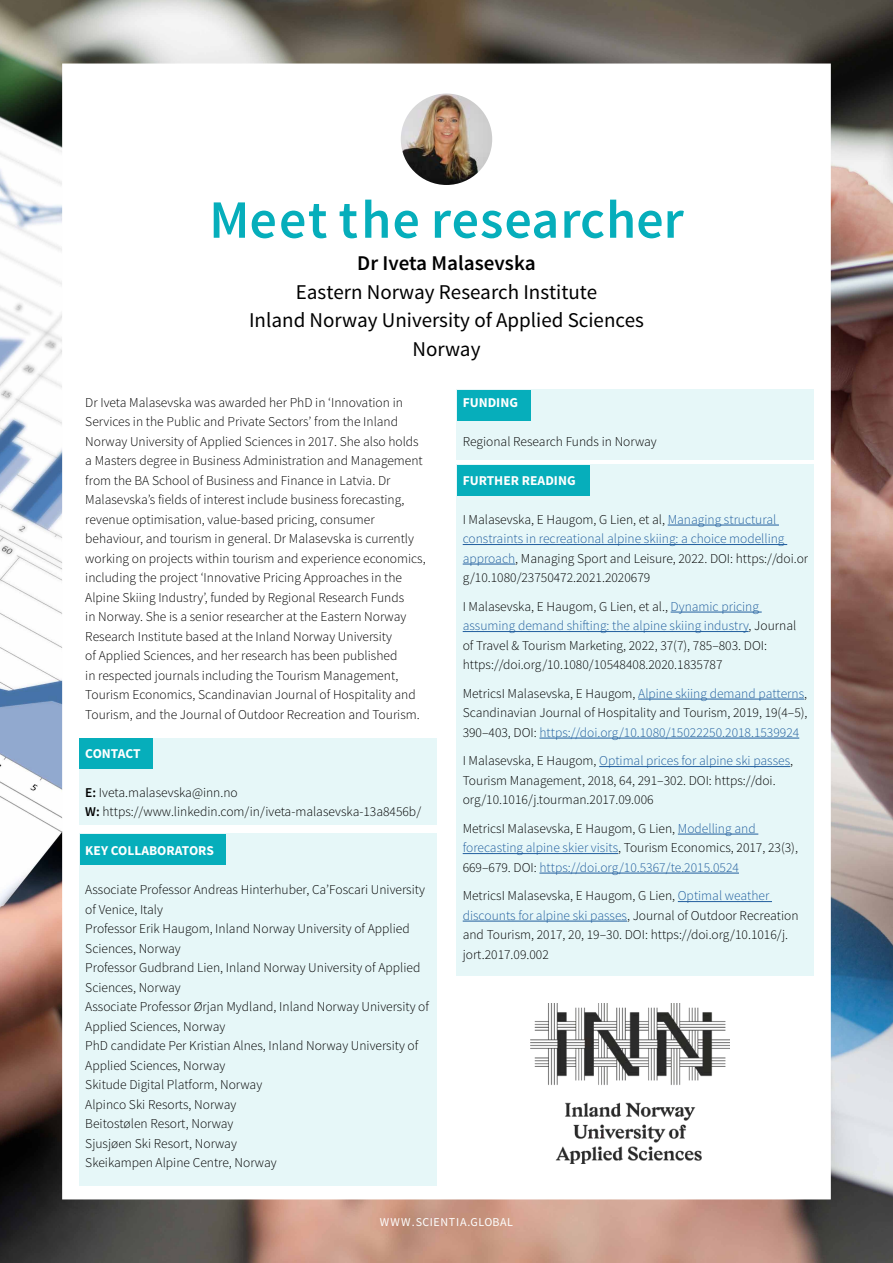
<style>
.page{position:relative;width:893px;height:1263px;background:#fff}
.page>*{position:absolute;margin:0;border:0;box-sizing:border-box;transform-origin:0 0}
.t1{font:600 54px "Source Sans Pro";letter-spacing:.02em;color:#06aebb}
.t2{font:21px/28.5px "Source Sans Pro";color:#000;text-align:center}
.t3{font:600 21px "Source Sans Pro";color:#000}
.t4{font:300 13.5px/19.5px "Source Sans Pro";color:#000}
.t5{font:300 13.5px/19.5px "Source Sans Pro";color:#215e9e}
.t6{font:700 13.5px "Source Sans Pro";color:#fff}
.t7{font:12px "Source Sans Pro";letter-spacing:.05em;color:#fff}
.s1{color:#215e9e}
.s2{color:#000}
.s3{font-weight:600}
</style>
<div class="page">
<img style="left:0;top:0;width:893px;height:1263px">
<div style="left:62px;top:64px;width:769px;height:1135px;background:#fff;border:2px solid #fff"></div>
<div style="left:456px;top:389px;width:358px;height:70px;background:#e6f7f8"></div>
<div style="left:79px;top:738px;width:358px;height:86px;background:#e6f7f8"></div>
<div style="left:79px;top:833px;width:358px;height:353px;background:#e6f7f8"></div>
<div style="left:456px;top:464px;width:358px;height:512px;background:#e6f7f8"></div>
<div style="left:457px;top:390px;width:73px;height:30px;background:#06aebb"></div>
<div style="left:80px;top:738px;width:73px;height:31px;background:#06aebb"></div>
<div style="left:80px;top:834px;width:145px;height:31px;background:#06aebb"></div>
<div style="left:457px;top:465px;width:133px;height:30px;background:#06aebb"></div>
<hr style="left:668px;top:525px;width:111px;height:1px;background:#215e9e">
<hr style="left:463px;top:544px;width:324px;height:1px;background:#215e9e">
<hr style="left:463px;top:564px;width:52px;height:1px;background:#215e9e">
<hr style="left:671px;top:612px;width:91px;height:1px;background:#215e9e">
<hr style="left:463px;top:631px;width:286px;height:1px;background:#215e9e">
<hr style="left:638px;top:699px;width:166px;height:1px;background:#215e9e">
<hr style="left:539px;top:738px;width:260px;height:1px;background:#215e9e">
<hr style="left:599px;top:766px;width:191px;height:1px;background:#215e9e">
<hr style="left:678px;top:834px;width:80px;height:1px;background:#215e9e">
<hr style="left:463px;top:853px;width:155px;height:1px;background:#215e9e">
<hr style="left:539px;top:873px;width:200px;height:1px;background:#215e9e">
<hr style="left:678px;top:901px;width:94px;height:1px;background:#215e9e">
<hr style="left:463px;top:921px;width:164px;height:1px;background:#215e9e">
<img style="left:531px;top:1003px;width:199px;height:161px">
<img style="left:401px;top:94px;width:91px;height:91px;border-radius:46px">
<h1 class="t1" style="left:209px;top:186px;width:476px">Meet the researcher</h1>
<h2 class="t3" style="left:357px;top:250px;width:180px">Dr Iveta Malasevska</h2>
<h2 class="t2" style="left:249px;top:278px;width:396px">Eastern Norway Research Institute<br>Inland Norway University of Applied Sciences<br>Norway</h2>
<p class="t6" style="left:463px;top:393px;width:57px">FUNDING</p>
<p class="t4" style="left:463px;top:431px;width:196px">Regional Research Funds in Norway</p>
<p class="t6" style="left:463px;top:471px;width:114px">FURTHER READING</p>
<p class="t4" style="left:463px;top:509px;width:347px">I Malasevska, E Haugom, G Lien, et al, <span class="s1">Managing structural constraints in recreational alpine skiing: a choice modelling approach</span>, Managing Sport and Leisure, 2022. DOI: https://doi.or g/10.1080/23750472.2021.2020679</p>
<p class="t4" style="left:463px;top:596px;width:335px">I Malasevska, E Haugom, G Lien, et al., <span class="s1">Dynamic pricing assuming demand shifting: the alpine skiing industry</span>, Journal of Travel &amp; Tourism Marketing, 2022, 37(7), 785–803. DOI: https://doi.org/10.1080/10548408.2020.1835787</p>
<p class="t4" style="left:463px;top:683px;width:346px;text-align:justify">MetricsI Malasevska, E Haugom, <span class="s1">Alpine skiing demand patterns</span>, Scandinavian Journal of Hospitality and Tourism, 2019, 19(4–5), 390–403, DOI: <span class="s1">https://doi.org/10.1080/15022250.2018.1539924</span></p>
<p class="t4" style="left:463px;top:751px;width:332px">I Malasevska, E Haugom, <span class="s1">Optimal prices for alpine ski passes</span>,<br>Tourism Management, 2018, 64, 291–302. DOI: https://doi. org/10.1016/j.tourman.2017.09.006</p>
<p class="t5" style="left:463px;top:818px;width:337px"><span class="s2">MetricsI Malasevska, E Haugom, G Lien,</span> Modelling and forecasting alpine skier visits<span class="s2">, Tourism Economics, 2017, 23(3),<br>669–679. DOI:</span> https://doi.org/10.5367/te.2015.0524</p>
<p class="t4" style="left:463px;top:886px;width:337px">MetricsI Malasevska, E Haugom, G Lien, <span class="s1">Optimal weather discounts for alpine ski passes</span>, Journal of Outdoor Recreation and Tourism, 2017, 20, 19–30. DOI: https://doi.org/10.1016/j. jort.2017.09.002</p>
<p class="t4" style="left:85px;top:392px;width:342px">Dr Iveta Malasevska was awarded her PhD in ‘Innovation in Services in the Public and Private Sectors’ from the Inland Norway University of Applied Sciences in 2017. She also holds a Masters degree in Business Administration and Management from the BA School of Business and Finance in Latvia. Dr Malasevska’s fields of interest include business forecasting, revenue optimisation, value-based pricing, consumer behaviour, and tourism in general. Dr Malasevska is currently working on projects within tourism and experience economics, including the project ‘Innovative Pricing Approaches in the Alpine Skiing Industry’, funded by Regional Research Funds<br>in Norway. She is a senior researcher at the Eastern Norway Research Institute based at the Inland Norway University<br>of Applied Sciences, and her research has been published<br>in respected journals including the Tourism Management, Tourism Economics, Scandinavian Journal of Hospitality and Tourism, and the Journal of Outdoor Recreation and Tourism.</p>
<p class="t6" style="left:85px;top:744px;width:57px">CONTACT</p>
<p class="t4" style="left:85px;top:782px;width:337px"><span class="s3">E:</span> Iveta.malasevska@inn.no<br><span class="s3">W:</span> https://www.linkedin.com/in/iveta-malasevska-13a8456b/</p>
<p class="t6" style="left:85px;top:842px;width:130px">KEY COLLABORATORS</p>
<p class="t4" style="left:85px;top:880px;width:345px">Associate Professor Andreas Hinterhuber, Ca’Foscari University of Venice, Italy<br>Professor Erik Haugom, Inland Norway University of Applied Sciences, Norway<br>Professor Gudbrand Lien, Inland Norway University of Applied Sciences, Norway<br>Associate Professor Ørjan Mydland, Inland Norway University of Applied Sciences, Norway<br>PhD candidate Per Kristian Alnes, Inland Norway University of Applied Sciences, Norway<br>Skitude Digital Platform, Norway<br>Alpinco Ski Resorts, Norway<br>Beitostølen Resort, Norway<br>Sjusjøen Ski Resort, Norway<br>Skeikampen Alpine Centre, Norway</p>
<p class="t7" style="left:380px;top:1214px;width:135px">WWW.SCIENTIA.GLOBAL</p>
</div>
